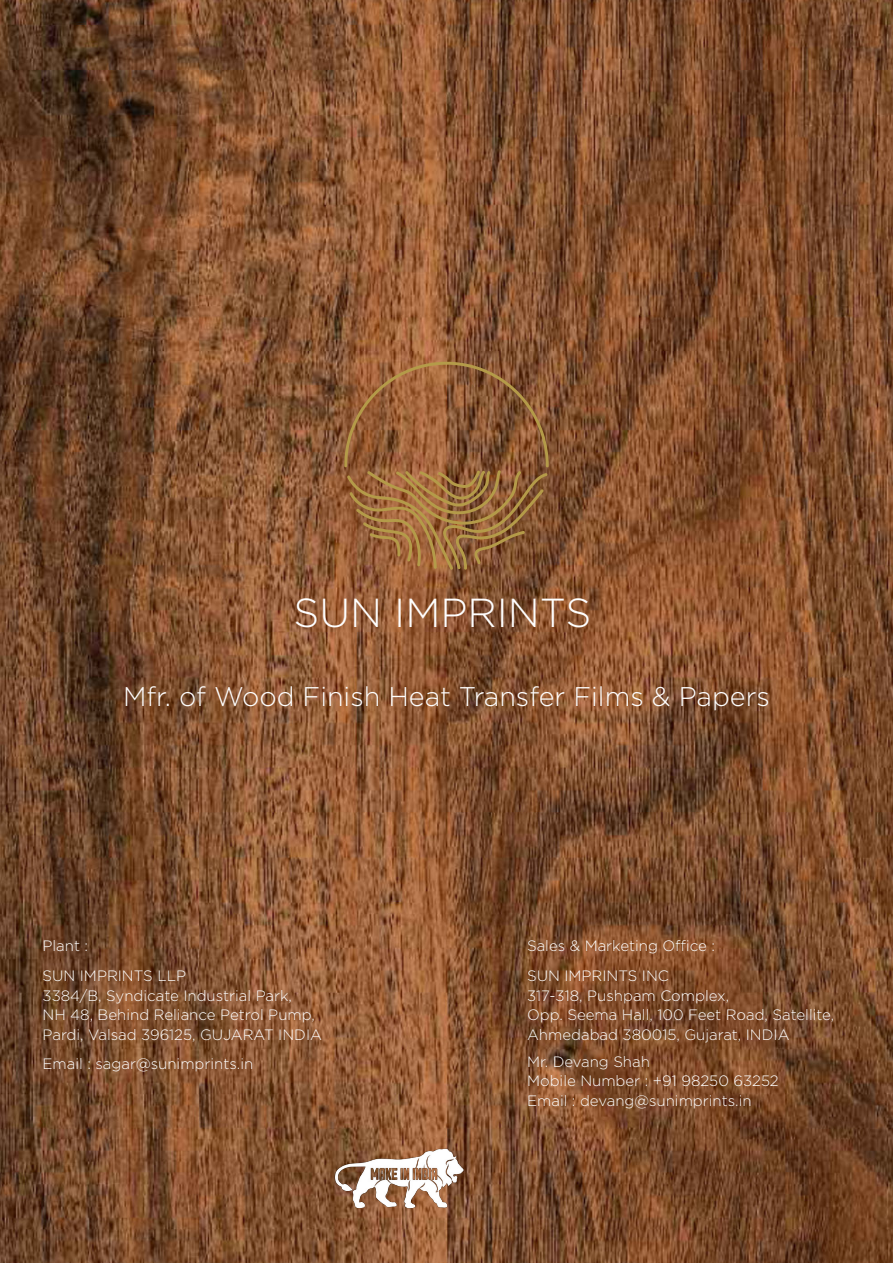
<style>
.page{position:relative;width:893px;height:1263px;background:#fff}
.page>*{position:absolute;margin:0;border:0;box-sizing:border-box;transform-origin:0 0}
.t1{font:300 40.5px "Gotham";color:#fff}
.t2{font:300 27px "Gotham";color:#fff}
.t3{font:300 15px/19.5px "Gotham";color:#fff}
</style>
<div class="page">
<img style="left:0;top:0;width:893px;height:1263px">
<img style="left:332px;top:1140px;width:135px;height:80px">
<svg style="left:344px;top:362px;width:205px;height:209px;background:#936137"></svg>
<p class="t1" style="left:293px;top:587px;width:300px">SUN IMPRINTS</p>
<p class="t2" style="left:123px;top:680px;width:648px">Mfr. of Wood Finish Heat Transfer Films &amp; Papers</p>
<p class="t3" style="left:43px;top:936px;width:47px">Plant :</p>
<p class="t3" style="left:43px;top:966px;width:145px">SUN IMPRINTS LLP</p>
<p class="t3" style="left:43px;top:985px;width:251px">3384/B, Syndicate Industrial Park,</p>
<p class="t3" style="left:43px;top:1005px;width:274px">NH 48, Behind Reliance Petrol Pump,</p>
<p class="t3" style="left:43px;top:1024px;width:281px">Pardi, Valsad 396125, GUJARAT INDIA</p>
<p class="t3" style="left:43px;top:1053px;width:212px">Email : sagar@sunimprints.in</p>
<p class="t3" style="left:527px;top:936px;width:189px">Sales &amp; Marketing Office :</p>
<p class="t3" style="left:527px;top:966px;width:143px">SUN IMPRINTS INC</p>
<p class="t3" style="left:527px;top:985px;width:204px">317-318, Pushpam Complex,</p>
<p class="t3" style="left:527px;top:1005px;width:309px">Opp. Seema Hall, 100 Feet Road, Satellite,<br>Ahmedabad 380015, Gujarat, INDIA</p>
<p class="t3" style="left:527px;top:1051px;width:124px">Mr. Devang Shah</p>
<p class="t3" style="left:527px;top:1071px;width:253px">Mobile Number : +91 98250 63252</p>
<p class="t3" style="left:527px;top:1090px;width:226px">Email : devang@sunimprints.in</p>
</div>
